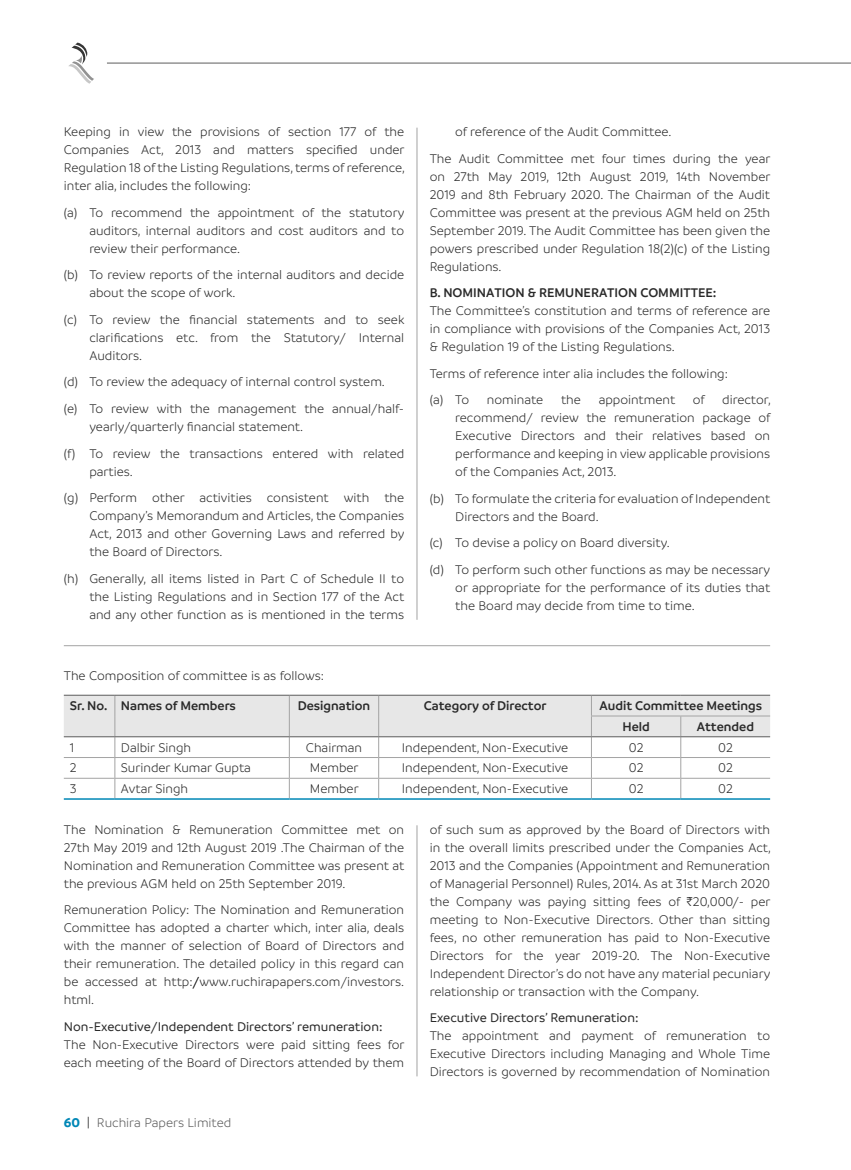
<style>
.page{position:relative;width:851px;height:1170px;background:#fff}
.page>*{position:absolute;margin:0;border:0;box-sizing:border-box;transform-origin:0 0}
.t1{font:300 13.5px/18px "Branding W00";color:#292929;text-align:justify}
.t2{font:600 13.5px/20.7px "Branding W00";color:#292929}
.t3{font:500 13.5px "Branding W00";color:#292929}
.t4{font:300 13.5px "Branding W00";color:#5c5c5c}
.s1{font-weight:700;color:#0087b6}
.s2{color:#131313}
.s3{font-family:"ITF Rupee";font-weight:400}
</style>
<div class="page">
<hr style="left:64px;top:645px;width:706px;height:1px;background:#a3a3a3">
<svg style="left:64px;top:695px;width:706px;height:103px"></svg>
<hr style="left:64px;top:694px;width:51px;height:1px;background:#5c5c5c">
<hr style="left:115px;top:694px;width:174px;height:1px;background:#5c5c5c">
<hr style="left:289px;top:694px;width:89px;height:1px;background:#5c5c5c">
<hr style="left:378px;top:694px;width:213px;height:1px;background:#5c5c5c">
<hr style="left:64px;top:736px;width:51px;height:1px;background:#5c5c5c">
<hr style="left:115px;top:736px;width:174px;height:1px;background:#5c5c5c">
<hr style="left:289px;top:736px;width:89px;height:1px;background:#5c5c5c">
<hr style="left:378px;top:736px;width:213px;height:1px;background:#5c5c5c">
<hr style="left:591px;top:694px;width:89px;height:1px;background:#5c5c5c">
<hr style="left:680px;top:694px;width:90px;height:1px;background:#5c5c5c">
<hr style="left:591px;top:736px;width:89px;height:1px;background:#5c5c5c">
<hr style="left:680px;top:736px;width:90px;height:1px;background:#5c5c5c">
<hr style="left:64px;top:798px;width:51px;height:1px;background:#0087b6">
<hr style="left:115px;top:798px;width:174px;height:1px;background:#0087b6">
<hr style="left:289px;top:798px;width:89px;height:1px;background:#0087b6">
<hr style="left:378px;top:798px;width:213px;height:1px;background:#0087b6">
<hr style="left:591px;top:798px;width:89px;height:1px;background:#0087b6">
<hr style="left:680px;top:798px;width:90px;height:1px;background:#0087b6">
<hr style="left:416px;top:128px;width:1px;height:491px;background:#a3a3a3">
<hr style="left:416px;top:825px;width:1px;height:251px;background:#a3a3a3">
<svg style="left:69px;top:43px;width:25px;height:41px"></svg>
<hr style="left:107px;top:63px;width:743px;height:1px;background:#5c5c5c">
<p class="t1" style="left:64px;top:123px;width:342px">Keeping in view the provisions of section 177 of the Companies Act, 2013 and matters specified under Regulation 18 of the Listing Regulations, terms of reference, inter alia, includes the following:</p>
<p class="t1" style="left:89px;top:204px;width:316px;text-indent:-26px">(a) To recommend the appointment of the statutory auditors, internal auditors and cost auditors and to review their performance.</p>
<p class="t1" style="left:89px;top:266px;width:316px;text-indent:-26px">(b) To review reports of the internal auditors and decide about the scope of work.</p>
<p class="t1" style="left:89px;top:311px;width:316px;text-indent:-26px">(c) To review the financial statements and to seek clarifications etc. from the Statutory/ Internal Auditors.</p>
<p class="t1" style="left:64px;top:369px;width:342px;line-height:26.5px">(d) To review the adequacy of internal control system.<br>(e) To review with the management the annual/half-</p>
<p class="t1" style="left:64px;top:413px;width:342px;line-height:26.5px;text-indent:26px">yearly/quarterly financial statement.<br>(f) To review the transactions entered with related</p>
<p class="t1" style="left:64px;top:458px;width:342px;line-height:26.5px;text-indent:26px">parties.<br>(g) Perform other activities consistent with the</p>
<p class="t1" style="left:89px;top:507px;width:316px">Company’s Memorandum and Articles, the Companies Act, 2013 and other Governing Laws and referred by the Board of Directors.</p>
<p class="t1" style="left:89px;top:569px;width:316px;text-indent:-26px">(h) Generally, all items listed in Part C of Schedule II to the Listing Regulations and in Section 177 of the Act and any other function as is mentioned in the terms</p>
<p class="t1" style="left:429px;top:119px;width:342px;line-height:26.5px;text-indent:26px">of reference of the Audit Committee.<br>The Audit Committee met four times during the year</p>
<p class="t1" style="left:429px;top:167px;width:342px">on 27th May 2019, 12th August 2019, 14th November 2019 and 8th February 2020. The Chairman of the Audit Committee was present at the previous AGM held on 25th September 2019. The Audit Committee has been given the powers prescribed under Regulation 18(2)(c) of the Listing Regulations.</p>
<p class="t2" style="left:429px;top:282px;width:288px">B. NOMINATION &amp; REMUNERATION COMMITTEE:</p>
<p class="t1" style="left:429px;top:302px;width:342px">The Committee’s constitution and terms of reference are in compliance with provisions of the Companies Act, 2013 &amp; Regulation 19 of the Listing Regulations.</p>
<p class="t1" style="left:429px;top:360px;width:299px;line-height:26.5px">Terms of reference inter alia includes the following: (a) To</p>
<p class="t1" style="left:486px;top:391px;width:58px">nominate</p>
<p class="t1" style="left:561px;top:391px;width:21px">the</p>
<p class="t1" style="left:598px;top:391px;width:78px">appointment</p>
<p class="t1" style="left:692px;top:391px;width:13px">of</p>
<p class="t1" style="left:455px;top:391px;width:317px;text-indent:267px">director, recommend/ review the remuneration package of Executive Directors and their relatives based on performance and keeping in view applicable provisions of the Companies Act, 2013.</p>
<p class="t1" style="left:455px;top:489px;width:316px;text-indent:-26px">(b) To formulate the criteria for evaluation of Independent<br>Directors and the Board.</p>
<p class="t1" style="left:429px;top:530px;width:342px;line-height:26.5px">(c) To devise a policy on Board diversity.<br>(d) To perform such other functions as may be necessary</p>
<p class="t1" style="left:455px;top:578px;width:316px">or appropriate for the performance of its duties that the Board may decide from time to time.</p>
<p class="t1" style="left:64px;top:667px;width:262px">The Composition of committee is as follows:</p>
<p class="t2" style="left:70px;top:695px;width:168px">Sr. No. Names of Members</p>
<p class="t2" style="left:298px;top:695px;width:74px">Designation</p>
<p class="t2" style="left:424px;top:695px;width:124px">Category of Director</p>
<p class="t2" style="left:622px;top:695px;width:141px;text-indent:-23px">Audit Committee Meetings<br>Held</p>
<p class="t2" style="left:696px;top:716px;width:59px">Attended</p>
<p class="t1" style="left:70px;top:738px;width:6px">1</p>
<p class="t1" style="left:121px;top:738px;width:72px">Dalbir Singh</p>
<p class="t1" style="left:306px;top:738px;width:58px">Chairman</p>
<p class="t1" style="left:402px;top:738px;width:168px">Independent, Non-Executive</p>
<p class="t1" style="left:628px;top:738px;width:16px">02</p>
<p class="t1" style="left:718px;top:738px;width:16px">02</p>
<p class="t1" style="left:70px;top:759px;width:8px">2</p>
<p class="t1" style="left:121px;top:759px;width:131px">Surinder Kumar Gupta</p>
<p class="t1" style="left:310px;top:759px;width:50px">Member</p>
<p class="t1" style="left:402px;top:759px;width:168px">Independent, Non-Executive</p>
<p class="t1" style="left:628px;top:759px;width:16px">02</p>
<p class="t1" style="left:718px;top:759px;width:16px">02</p>
<p class="t1" style="left:70px;top:779px;width:8px">3</p>
<p class="t1" style="left:121px;top:779px;width:69px">Avtar Singh</p>
<p class="t1" style="left:310px;top:779px;width:50px">Member</p>
<p class="t1" style="left:402px;top:779px;width:168px">Independent, Non-Executive</p>
<p class="t1" style="left:628px;top:779px;width:16px">02</p>
<p class="t1" style="left:718px;top:779px;width:16px">02</p>
<p class="t1" style="left:64px;top:820px;width:342px">The Nomination &amp; Remuneration Committee met on 27th May 2019 and 12th August 2019 .The Chairman of the Nomination and Remuneration Committee was present at the previous AGM held on 25th September 2019.</p>
<p class="t1" style="left:64px;top:901px;width:342px">Remuneration Policy: The Nomination and Remuneration Committee has adopted a charter which, inter alia, deals with the manner of selection of Board of Directors and their remuneration. The detailed policy in this regard can be accessed at http:/www.ruchirapapers.com/investors. html.</p>
<p class="t3" style="left:64px;top:1019px;width:320px">Non-Executive/Independent Directors’ remuneration:</p>
<p class="t1" style="left:64px;top:1035px;width:342px">The Non-Executive Directors were paid sitting fees for each meeting of the Board of Directors attended by them</p>
<p class="t4" style="left:64px;top:1115px;width:169px"><span class="s1">60</span> <span class="s2">|</span> Ruchira Papers Limited</p>
<p class="t1" style="left:429px;top:820px;width:342px">of such sum as approved by the Board of Directors with in the overall limits prescribed under the Companies Act, 2013 and the Companies (Appointment and Remuneration of Managerial Personnel) Rules, 2014. As at 31st March 2020 the Company was paying sitting fees of <span class="s3">H</span>20,000/- per meeting to Non-Executive Directors. Other than sitting fees, no other remuneration has paid to Non-Executive Directors for the year 2019-20. The Non-Executive Independent Director’s do not have any material pecuniary relationship or transaction with the Company.</p>
<p class="t3" style="left:429px;top:1010px;width:210px">Executive Directors’ Remuneration:</p>
<p class="t1" style="left:429px;top:1026px;width:342px">The appointment and payment of remuneration to Executive Directors including Managing and Whole Time Directors is governed by recommendation of Nomination</p>
</div>
